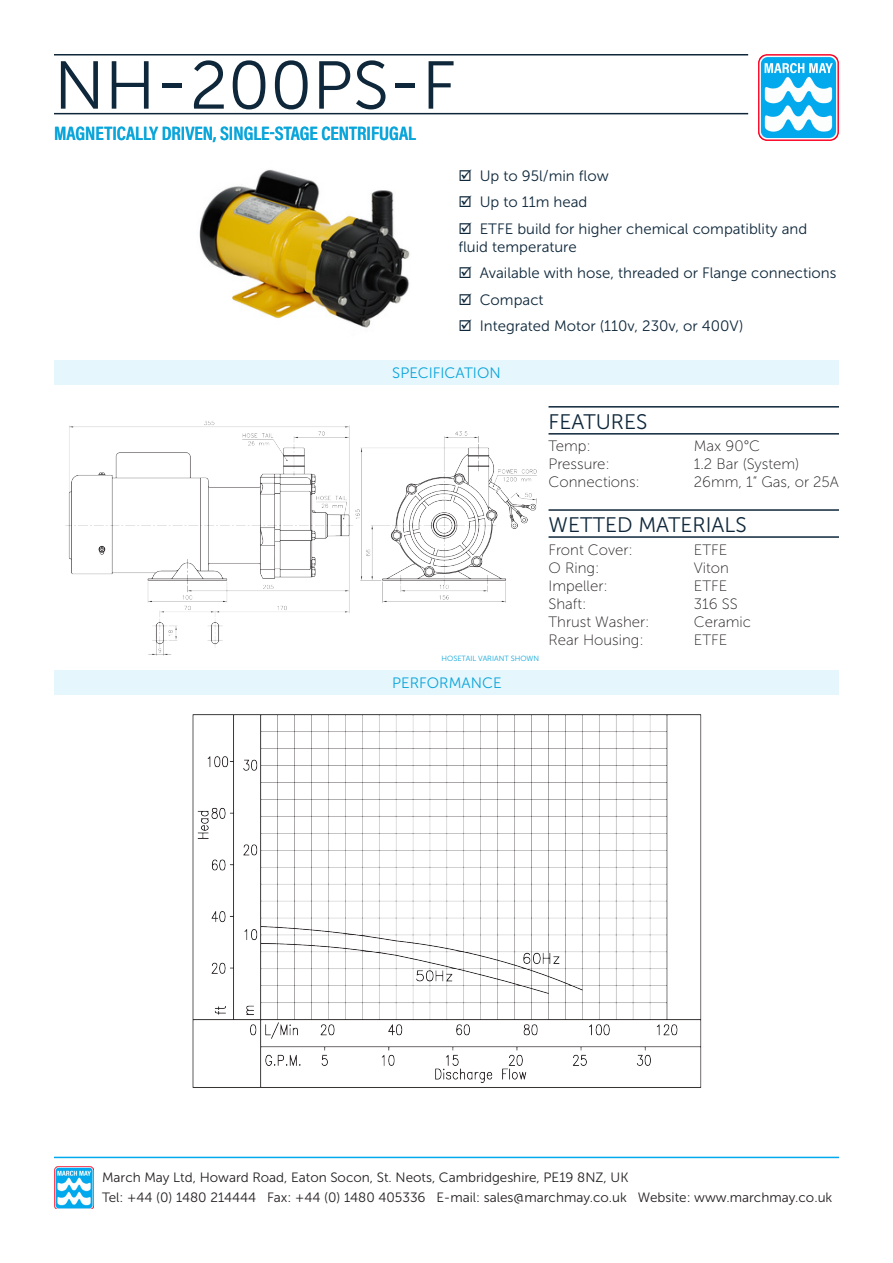
<style>
.page{position:relative;width:893px;height:1263px;background:#fff}
.page>*{position:absolute;margin:0;border:0;box-sizing:border-box;transform-origin:0 0}
.Heading{font:67.5px "Museo Sans 300";color:#0e273a}
.Sub_Heading_Black{font:21px "Museo Sans 300";color:#0e273a}
.Sub_Heading{font:600 19.5px "Acumin Pro Cond";color:#0aa5da}
.t1{font:15px/18px "Museo Sans 300";color:#0e273a}
._2_Column_Black{font:15px "Museo Sans 100";color:#231f20}
.t2{font:15px "Museo Sans 300";color:#0aa5da}
.t3{font:13.5px/19.8px "Museo Sans 300";color:#231f20}
.t4{font:7.5px "Museo Sans 300";color:#0aa5da}
</style>
<div class="page">
<img style="left:759px;top:54px;width:80px;height:86px">
<hr style="left:54px;top:54px;width:694px;height:2px;background:#0e273a">
<hr style="left:54px;top:113px;width:694px;height:1px;background:#0e273a">
<hr style="left:549px;top:509px;width:290px;height:2px;background:#0e273a">
<hr style="left:549px;top:536px;width:290px;height:2px;background:#0e273a">
<hr style="left:549px;top:406px;width:290px;height:2px;background:#0e273a">
<hr style="left:549px;top:433px;width:290px;height:2px;background:#0e273a">
<img style="left:192px;top:714px;width:510px;height:374px">
<img style="left:199px;top:169px;width:211px;height:159px">
<img style="left:54px;top:1166px;width:40px;height:43px">
<hr style="left:54px;top:1157px;width:785px;height:1px;background:#02a9ed">
<div style="left:54px;top:671px;width:785px;height:24px;background:#e6f6fd"></div>
<div style="left:54px;top:361px;width:785px;height:24px;background:#e6f6fd"></div>
<img style="left:65px;top:421px;width:472px;height:235px">
<p class="Heading" style="left:54px;top:49px;width:404px">NH-200PS-F</p>
<p class="Sub_Heading" style="left:54px;top:120px;width:364px">MAGNETICALLY DRIVEN, SINGLE-STAGE CENTRIFUGAL</p>
<p class="t1" style="left:480px;top:167px;width:130px">Up to 95l/min flow</p>
<p class="t1" style="left:480px;top:193px;width:109px">Up to 11m head</p>
<p class="t1" style="left:458px;top:220px;width:350px;text-indent:21px">ETFE build for higher chemical compatiblity and fluid temperature</p>
<p class="t1" style="left:480px;top:264px;width:358px">Available with hose, threaded or Flange connections</p>
<p class="t1" style="left:480px;top:291px;width:65px">Compact</p>
<p class="t1" style="left:480px;top:317px;width:265px">Integrated Motor (110v, 230v, or 400V)</p>
<p class="t2" style="left:392px;top:365px;width:110px">SPECIFICATION</p>
<p class="Sub_Heading_Black" style="left:549px;top:410px;width:100px">FEATURES</p>
<p class="_2_Column_Black" style="left:549px;top:438px;width:44px">Temp:</p>
<p class="_2_Column_Black" style="left:549px;top:456px;width:63px">Pressure:</p>
<p class="_2_Column_Black" style="left:549px;top:474px;width:93px">Connections:</p>
<p class="_2_Column_Black" style="left:694px;top:438px;width:68px">Max 90°C</p>
<p class="_2_Column_Black" style="left:694px;top:456px;width:107px">1.2 Bar (System)</p>
<p class="_2_Column_Black" style="left:694px;top:474px;width:147px">26mm, 1” Gas, or 25A</p>
<p class="t4" style="left:441px;top:654px;width:99px">HOSETAIL VARIANT SHOWN</p>
<p class="t2" style="left:392px;top:675px;width:111px">PERFORMANCE</p>
<p class="Sub_Heading_Black" style="left:549px;top:513px;width:200px">WETTED MATERIALS</p>
<p class="_2_Column_Black" style="left:549px;top:542px;width:86px">Front Cover:</p>
<p class="_2_Column_Black" style="left:549px;top:560px;width:52px">O Ring:</p>
<p class="_2_Column_Black" style="left:549px;top:578px;width:61px">Impeller:</p>
<p class="_2_Column_Black" style="left:549px;top:596px;width:40px">Shaft:</p>
<p class="_2_Column_Black" style="left:549px;top:614px;width:103px">Thrust Washer:</p>
<p class="_2_Column_Black" style="left:549px;top:632px;width:97px">Rear Housing:</p>
<p class="_2_Column_Black" style="left:694px;top:542px;width:35px">ETFE</p>
<p class="_2_Column_Black" style="left:694px;top:560px;width:37px">Viton</p>
<p class="_2_Column_Black" style="left:694px;top:578px;width:35px">ETFE</p>
<p class="_2_Column_Black" style="left:694px;top:596px;width:45px">316 SS</p>
<p class="_2_Column_Black" style="left:694px;top:614px;width:59px">Ceramic</p>
<p class="_2_Column_Black" style="left:694px;top:632px;width:35px">ETFE</p>
<p class="t3" style="left:102px;top:1168px;width:732px">March May Ltd, Howard Road, Eaton Socon, St. Neots, Cambridgeshire, PE19 8NZ, UK<br>Tel: +44 (0) 1480 214444 Fax: +44 (0) 1480 405336 E-mail: sales@marchmay.co.uk Website: www.marchmay.co.uk</p>
</div>
